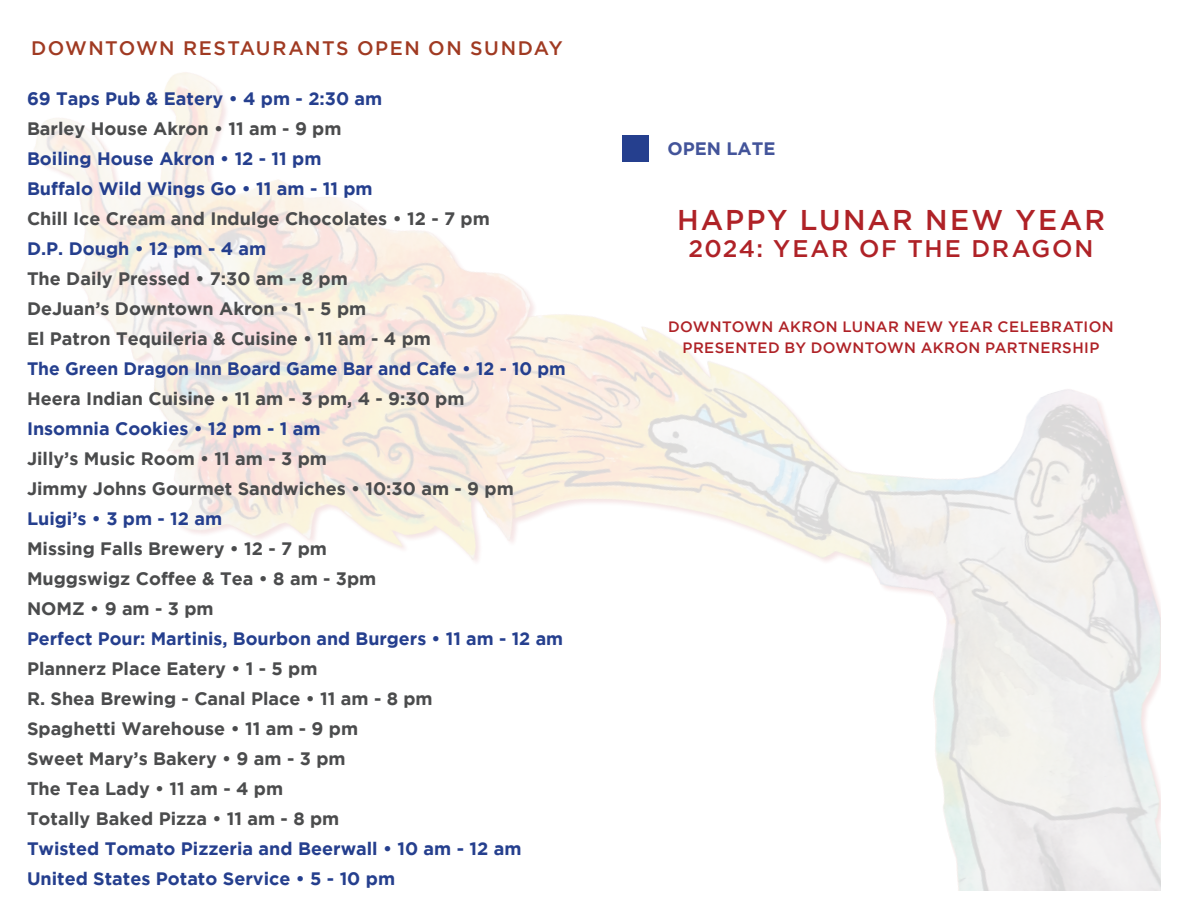
<style>
.page{position:relative;width:1188px;height:918px;background:#fff}
.page>*{position:absolute;margin:0;border:0;box-sizing:border-box;transform-origin:0 0}
.t1{font:500 28.5px "Gotham";letter-spacing:.07em;color:#af2227}
.t2{font:500 24px "Gotham";letter-spacing:.075em;color:#af2227}
.t3{font:500 19.5px "Gotham";letter-spacing:.075em;color:#a03a22}
.t4{font:700 18px "Gotham";color:#4b4c4d}
.t5{font:700 18px "Gotham";color:#253f8e}
.t6{font:700 18px "Gotham";color:#43549a}
.t7{font:500 15px "Gotham";letter-spacing:.025em;color:#af2227}
</style>
<div class="page">
<img style="left:34px;top:72px;width:1127px;height:819px">
<div style="left:622px;top:135px;width:27px;height:27px;background:#253f8e"></div>
<p class="t3" style="left:31px;top:37px;width:533px">DOWNTOWN RESTAURANTS OPEN ON SUNDAY</p>
<p class="t5" style="left:27px;top:88px;width:357px">69 Taps Pub &amp; Eatery • 4 pm - 2:30 am</p>
<p class="t4" style="left:27px;top:118px;width:316px">Barley House Akron • 11 am - 9 pm</p>
<p class="t5" style="left:27px;top:148px;width:296px">Boiling House Akron • 12 - 11 pm</p>
<p class="t5" style="left:27px;top:178px;width:347px">Buffalo Wild Wings Go • 11 am - 11 pm</p>
<p class="t4" style="left:27px;top:208px;width:464px">Chill Ice Cream and Indulge Chocolates • 12 - 7 pm</p>
<p class="t5" style="left:27px;top:238px;width:241px">D.P. Dough • 12 pm - 4 am</p>
<p class="t4" style="left:27px;top:268px;width:322px">The Daily Pressed • 7:30 am - 8 pm</p>
<p class="t4" style="left:27px;top:298px;width:341px">DeJuan’s Downtown Akron • 1 - 5 pm</p>
<p class="t4" style="left:27px;top:328px;width:406px">El Patron Tequileria &amp; Cuisine • 11 am - 4 pm</p>
<p class="t5" style="left:27px;top:358px;width:540px">The Green Dragon Inn Board Game Bar and Cafe • 12 - 10 pm</p>
<p class="t4" style="left:27px;top:388px;width:439px">Heera Indian Cuisine • 11 am - 3 pm, 4 - 9:30 pm</p>
<p class="t5" style="left:27px;top:418px;width:295px">Insomnia Cookies • 12 pm - 1 am</p>
<p class="t4" style="left:27px;top:448px;width:301px">Jilly’s Music Room • 11 am - 3 pm</p>
<p class="t4" style="left:27px;top:478px;width:488px">Jimmy Johns Gourmet Sandwiches • 10:30 am - 9 pm</p>
<p class="t5" style="left:27px;top:508px;width:197px">Luigi’s • 3 pm - 12 am</p>
<p class="t4" style="left:27px;top:538px;width:302px">Missing Falls Brewery • 12 - 7 pm</p>
<p class="t4" style="left:27px;top:568px;width:351px">Muggswigz Coffee &amp; Tea • 8 am - 3pm</p>
<p class="t4" style="left:27px;top:598px;width:188px">NOMZ • 9 am - 3 pm</p>
<p class="t5" style="left:27px;top:628px;width:538px">Perfect Pour: Martinis, Bourbon and Burgers • 11 am - 12 am</p>
<p class="t4" style="left:27px;top:658px;width:292px">Plannerz Place Eatery • 1 - 5 pm</p>
<p class="t4" style="left:27px;top:688px;width:407px">R. Shea Brewing - Canal Place • 11 am - 8 pm</p>
<p class="t4" style="left:27px;top:718px;width:333px">Spaghetti Warehouse • 11 am - 9 pm</p>
<p class="t4" style="left:27px;top:748px;width:320px">Sweet Mary’s Bakery • 9 am - 3 pm</p>
<p class="t4" style="left:27px;top:778px;width:258px">The Tea Lady • 11 am - 4 pm</p>
<p class="t4" style="left:27px;top:808px;width:314px">Totally Baked Pizza • 11 am - 8 pm</p>
<p class="t5" style="left:27px;top:838px;width:496px">Twisted Tomato Pizzeria and Beerwall • 10 am - 12 am</p>
<p class="t5" style="left:27px;top:868px;width:370px">United States Potato Service • 5 - 10 pm</p>
<p class="t6" style="left:667px;top:138px;width:110px">OPEN LATE</p>
<p class="t1" style="left:677px;top:204px;width:429px">HAPPY LUNAR NEW YEAR</p>
<p class="t2" style="left:689px;top:235px;width:406px">2024: YEAR OF THE DRAGON</p>
<p class="t7" style="left:668px;top:318px;width:447px">DOWNTOWN AKRON LUNAR NEW YEAR CELEBRATION</p>
<p class="t7" style="left:683px;top:339px;width:418px">PRESENTED BY DOWNTOWN AKRON PARTNERSHIP</p>
</div>
